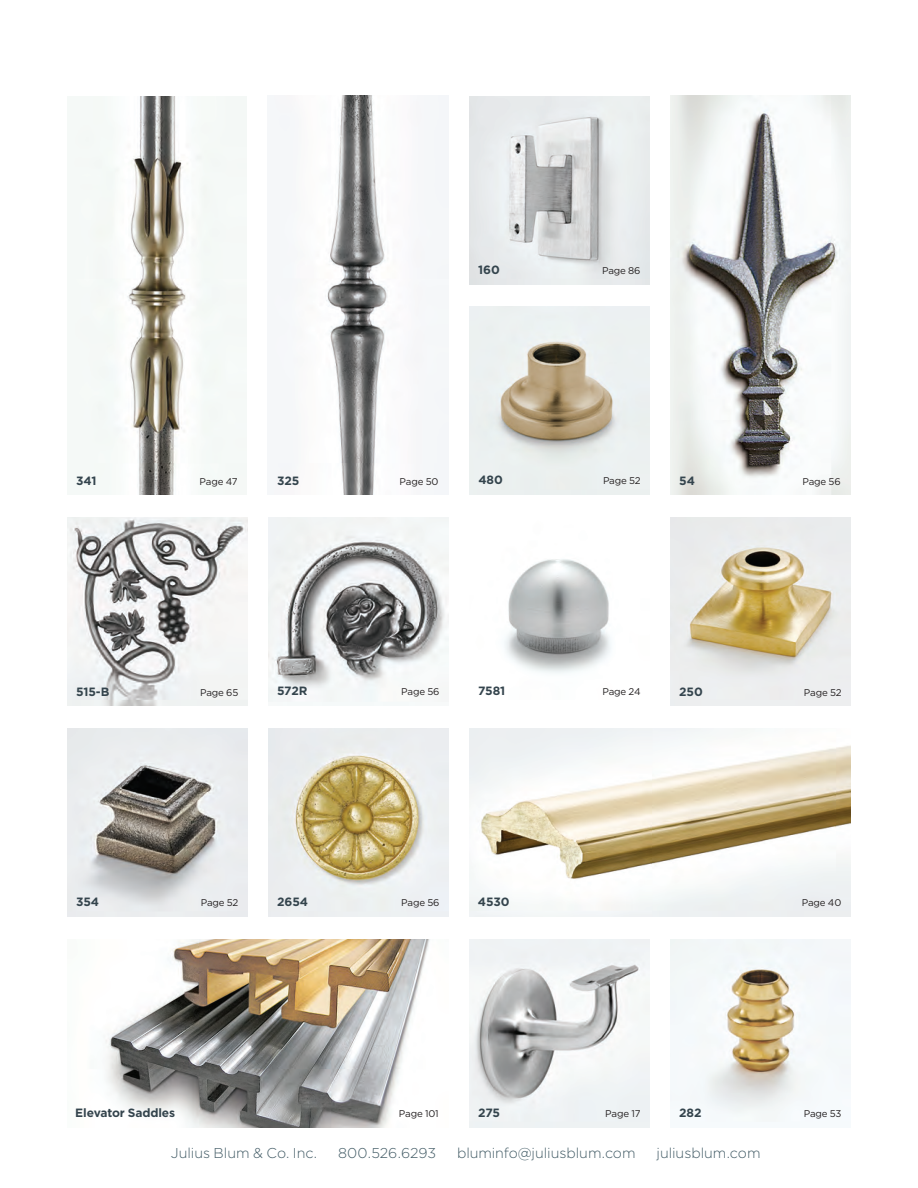
<style>
.page{position:relative;width:918px;height:1188px;background:#fff}
.page>*{position:absolute;margin:0;border:0;box-sizing:border-box;transform-origin:0 0}
.t1{font:300 14.25px "Gotham";letter-spacing:-.005em;color:#435c66}
.t2{font:700 12px "Gotham";letter-spacing:-.01em;color:#34444d}
.t3{font:9.75px "Gotham";letter-spacing:-.015em;color:#231f20}
</style>
<div class="page">
<img style="left:278px;top:96px;width:170px;height:399px">
<img style="left:670px;top:96px;width:180px;height:399px">
<img style="left:78px;top:96px;width:169px;height:399px">
<img style="left:470px;top:96px;width:179px;height:188px">
<img style="left:470px;top:307px;width:179px;height:188px">
<img style="left:671px;top:517px;width:179px;height:188px">
<img style="left:68px;top:517px;width:179px;height:188px">
<img style="left:504px;top:559px;width:107px;height:115px">
<img style="left:269px;top:517px;width:179px;height:185px">
<img style="left:68px;top:728px;width:179px;height:188px">
<img style="left:269px;top:728px;width:179px;height:188px">
<img style="left:470px;top:728px;width:380px;height:188px">
<img style="left:106px;top:939px;width:324px;height:188px">
<img style="left:671px;top:939px;width:179px;height:183px">
<img style="left:470px;top:939px;width:179px;height:188px">
<p class="t2" style="left:478px;top:263px;width:23px">160</p>
<p class="t3" style="left:602px;top:265px;width:40px">Page 86</p>
<p class="t2" style="left:76px;top:474px;width:22px">341</p>
<p class="t3" style="left:200px;top:476px;width:39px">Page 47</p>
<p class="t2" style="left:277px;top:474px;width:24px">325</p>
<p class="t3" style="left:400px;top:476px;width:40px">Page 50</p>
<p class="t2" style="left:478px;top:473px;width:26px">480</p>
<p class="t3" style="left:603px;top:476px;width:39px">Page 52</p>
<p class="t2" style="left:679px;top:474px;width:17px">54</p>
<p class="t3" style="left:803px;top:476px;width:40px">Page 56</p>
<p class="t2" style="left:76px;top:684px;width:35px">515-B</p>
<p class="t3" style="left:200px;top:687px;width:40px">Page 65</p>
<p class="t2" style="left:277px;top:684px;width:32px">572R</p>
<p class="t3" style="left:401px;top:686px;width:40px">Page 56</p>
<p class="t2" style="left:478px;top:684px;width:28px">7581</p>
<p class="t3" style="left:602px;top:686px;width:40px">Page 24</p>
<p class="t2" style="left:679px;top:684px;width:25px">250</p>
<p class="t3" style="left:804px;top:687px;width:39px">Page 52</p>
<p class="t2" style="left:76px;top:895px;width:25px">354</p>
<p class="t3" style="left:201px;top:897px;width:39px">Page 52</p>
<p class="t2" style="left:277px;top:895px;width:32px">2654</p>
<p class="t3" style="left:401px;top:897px;width:40px">Page 56</p>
<p class="t2" style="left:478px;top:895px;width:33px">4530</p>
<p class="t3" style="left:802px;top:897px;width:41px">Page 40</p>
<p class="t2" style="left:75px;top:1106px;width:101px">Elevator Saddles</p>
<p class="t3" style="left:399px;top:1108px;width:41px">Page 101</p>
<p class="t2" style="left:478px;top:1106px;width:23px">275</p>
<p class="t3" style="left:605px;top:1108px;width:37px">Page 17</p>
<p class="t2" style="left:679px;top:1106px;width:24px">282</p>
<p class="t3" style="left:804px;top:1108px;width:39px">Page 53</p>
<p class="t1" style="left:171px;top:1146px;width:148px">Julius Blum &amp; Co. Inc.</p>
<p class="t1" style="left:338px;top:1146px;width:100px">800.526.6293</p>
<p class="t1" style="left:457px;top:1146px;width:180px">bluminfo@juliusblum.com</p>
<p class="t1" style="left:657px;top:1146px;width:106px">juliusblum.com</p>
</div>
